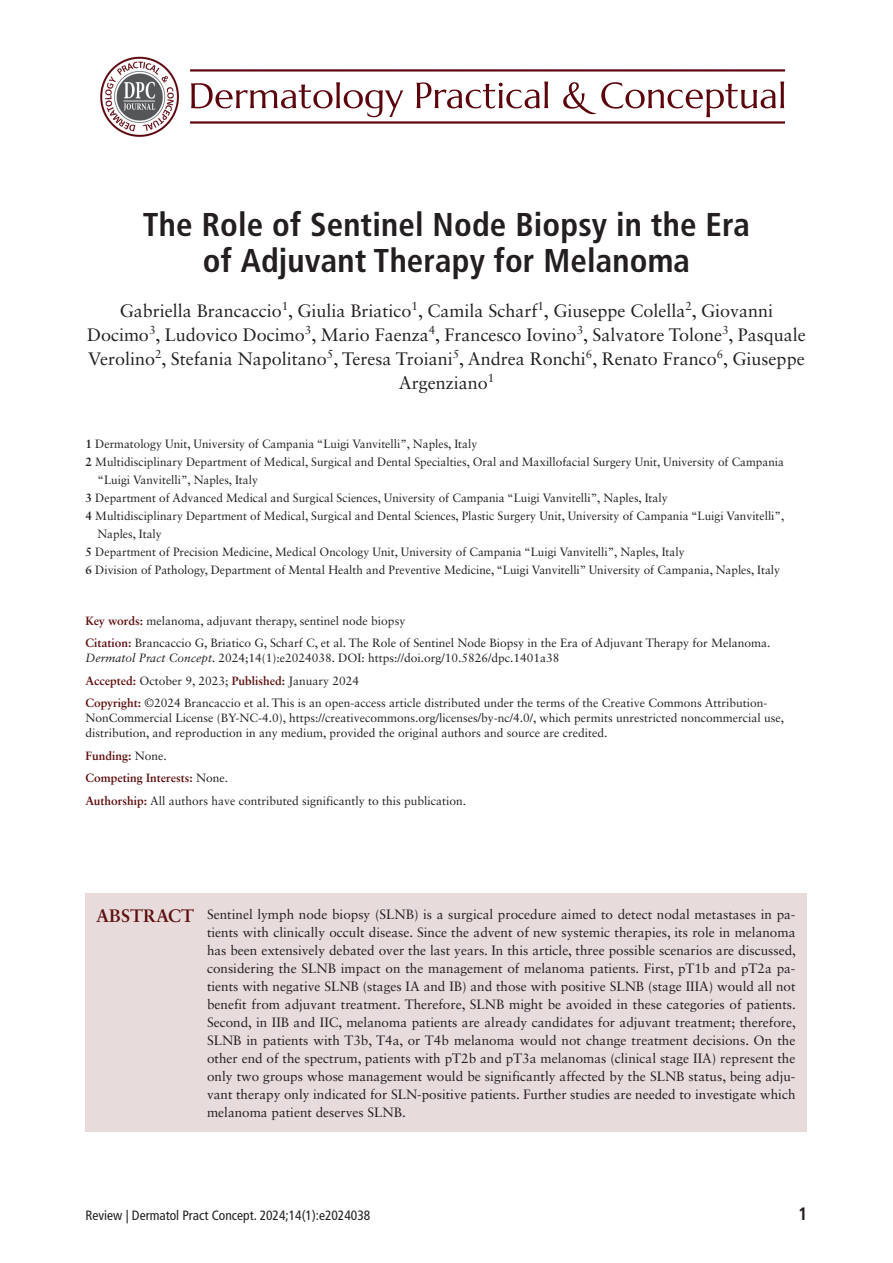
<style>
.page{position:relative;width:893px;height:1263px;background:#fff}
.page>*{position:absolute;margin:0;border:0;box-sizing:border-box;transform-origin:0 0}
.AT{font:700 condensed 33px/36px "Frutiger LT Std";letter-spacing:.005em;color:#231f20;text-align:center}
.AAU{font:18px/24px "Sabon LT Std";color:#231f20;text-align:center}
.t1{font:700 18px "Sabon LT Std";color:#5f0f0f}
.t2{font:700 condensed 18px "Frutiger LT Std";color:#231f20}
.ABS_TXL{font:13.5px/18px "Sabon LT Std";color:#231f20;text-align:justify}
.t3{font:condensed 13.5px "Frutiger LT Std";color:#231f20}
.AAI{font:12px/18px "Sabon LT Std";color:#231f20}
.KW1{font:12px/15px "Sabon LT Std";color:#231f20}
.KW{font:12px "Sabon LT Std";color:#231f20}
.KW1-2{font:700 12px "Sabon LT Std";color:#5f0f0f}
.s1{font-weight:700}
.s2{font-weight:700;color:#5f0f0f}
.s3{font-style:italic}
.s4{font-weight:400;color:#231f20}
</style>
<div class="page">
<img style="left:100px;top:56px;width:686px;height:81px">
<img style="left:544px;top:82px;width:240px;height:32px">
<div style="left:86px;top:893px;width:721px;height:239px;background:#e7dbdb"></div>
<p class="AT" style="left:143px;top:207px;width:609px">The Role of Sentinel Node Biopsy in the Era of Adjuvant Therapy for Melanoma</p>
<p class="AAU" style="left:87px;top:299px;width:720px">Gabriella Brancaccio<sup>1</sup>, Giulia Briatico<sup>1</sup>, Camila Scharf<sup>1</sup>, Giuseppe Colella<sup>2</sup>, Giovanni Docimo<sup>3</sup>, Ludovico Docimo<sup>3</sup>, Mario Faenza<sup>4</sup>, Francesco Iovino<sup>3</sup>, Salvatore Tolone<sup>3</sup>, Pasquale Verolino<sup>2</sup>, Stefania Napolitano<sup>5</sup>, Teresa Troiani<sup>5</sup>, Andrea Ronchi<sup>6</sup>, Renato Franco<sup>6</sup>, Giuseppe Argenziano<sup>1</sup></p>
<p class="AAI" style="left:86px;top:434px;width:393px"><span class="s1">1</span> Dermatology Unit, University of Campania “Luigi Vanvitelli”, Naples, Italy</p>
<p class="AAI" style="left:98px;top:452px;width:688px;text-indent:-12px"><span class="s1">2</span> Multidisciplinary Department of Medical, Surgical and Dental Specialties, Oral and Maxillofacial Surgery Unit, University of Campania “Luigi Vanvitelli”, Naples, Italy</p>
<p class="AAI" style="left:86px;top:488px;width:584px"><span class="s1">3</span> Department of Advanced Medical and Surgical Sciences, University of Campania “Luigi Vanvitelli”, Naples, Italy</p>
<p class="AAI" style="left:98px;top:506px;width:688px;text-indent:-12px"><span class="s1">4</span> Multidisciplinary Department of Medical, Surgical and Dental Sciences, Plastic Surgery Unit, University of Campania “Luigi Vanvitelli”,<br>Naples, Italy</p>
<p class="AAI" style="left:86px;top:542px;width:601px"><span class="s1">5</span> Department of Precision Medicine, Medical Oncology Unit, University of Campania “Luigi Vanvitelli”, Naples, Italy</p>
<p class="AAI" style="left:86px;top:560px;width:696px"><span class="s1">6</span> Division of Pathology, Department of Mental Health and Preventive Medicine, “Luigi Vanvitelli” University of Campania, Naples, Italy</p>
<p class="KW" style="left:86px;top:613px;width:321px"><span class="s2">Key words:</span> melanoma, adjuvant therapy, sentinel node biopsy</p>
<p class="KW1" style="left:86px;top:635px;width:686px"><span class="s2">Citation:</span> Brancaccio G, Briatico G, Scharf C, et al. The Role of Sentinel Node Biopsy in the Era of Adjuvant Therapy for Melanoma.<br><span class="s3">Dermatol Pract Concept.</span> 2024;14(1):e2024038. DOI: https://doi.org/10.5826/dpc.1401a38</p>
<p class="KW1" style="left:86px;top:673px;width:275px"><span class="s2">Accepted:</span> October 9, 2023; <span class="s2">Published:</span> January 2024</p>
<p class="KW1" style="left:86px;top:695px;width:700px"><span class="s2">Copyright:</span> ©2024 Brancaccio et al. This is an open-access article distributed under the terms of the Creative Commons Attribution-<br>NonCommercial License (BY-NC-4.0), https://creativecommons.org/licenses/by-nc/4.0/, which permits unrestricted noncommercial use, distribution, and reproduction in any medium, provided the original authors and source are credited.</p>
<p class="KW1-2" style="left:86px;top:748px;width:83px">Funding: <span class="s4">None.</span></p>
<p class="KW1-2" style="left:86px;top:771px;width:144px">Competing Interests: <span class="s4">None.</span></p>
<p class="KW1" style="left:86px;top:793px;width:382px"><span class="s2">Authorship:</span> All authors have contributed significantly to this publication.</p>
<h2 class="t1" style="left:96px;top:905px;width:100px">ABSTRACT</h2>
<p class="ABS_TXL" style="left:207px;top:905px;width:590px">Sentinel lymph node biopsy (SLNB) is a surgical procedure aimed to detect nodal metastases in pa&shy;tients with clinically occult disease. Since the advent of new systemic therapies, its role in melanoma has been extensively debated over the last years. In this article, three possible scenarios are discussed, considering the SLNB impact on the management of melanoma patients. First, pT1b and pT2a pa&shy;tients with negative SLNB (stages IA and IB) and those with positive SLNB (stage IIIA) would all not benefit from adjuvant treatment. Therefore, SLNB might be avoided in these categories of patients.<br>Second, in IIB and IIC, melanoma patients are already candidates for adjuvant treatment; therefore, SLNB in patients with T3b, T4a, or T4b melanoma would not change treatment decisions. On the other end of the spectrum, patients with pT2b and pT3a melanomas (clinical stage IIA) represent the only two groups whose management would be significantly affected by the SLNB status, being adju&shy;vant therapy only indicated for SLN-positive patients. Further studies are needed to investigate which melanoma patient deserves SLNB.</p>
<p class="t3" style="left:86px;top:1208px;width:286px">Review | Dermatol Pract Concept. 2024;14(1):e2024038</p>
<h2 class="t2" style="left:798px;top:1203px;width:11px">1</h2>
</div>
